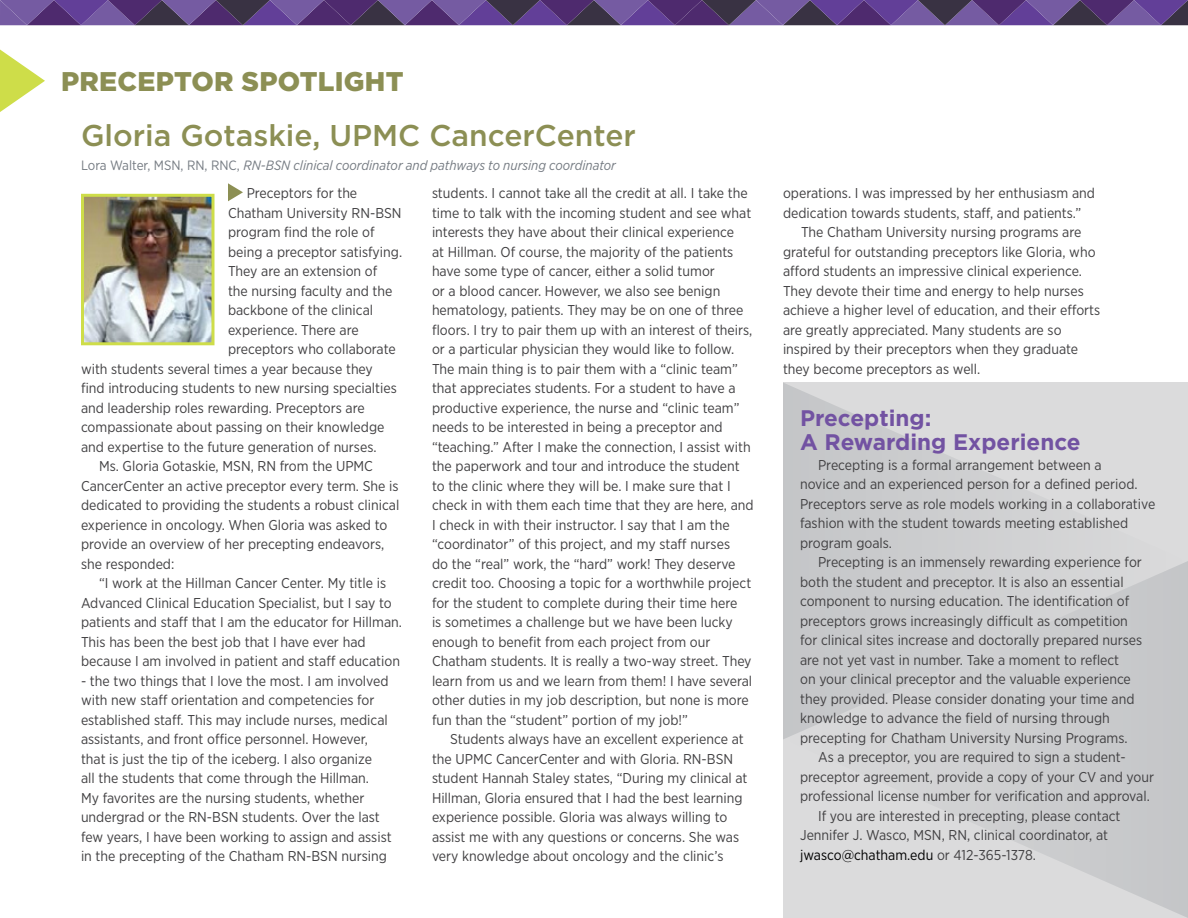
<style>
.page{position:relative;width:1188px;height:918px;background:#fff}
.page>*{position:absolute;margin:0;border:0;box-sizing:border-box;transform-origin:0 0}
.head__20_pt_green{font:500 30px "Gotham";color:#8c8f54}
.contributor{font:900 27px "Gotham";letter-spacing:.01em;color:#8c8f54}
.head__15_pt_prurple{font:700 22.5px/24px "Gotham";color:#7252a2}
.text{font:14.25px/19.5px "Gotham Narrow";color:#414042}
._1st_paragraph{font:14.25px "Gotham Narrow";color:#414042}
.contributor-2{font:italic 13.5px "Gotham Narrow";color:#767c83}
.s1{font-style:normal}
.s2{color:#000}
</style>
<div class="page">
<svg style="left:0;top:0;width:1188px;height:25px"></svg>
<svg style="left:783px;top:740px;width:405px;height:178px;fill:#dbdbdc"></svg>
<svg style="left:783px;top:382px;width:405px;height:358px;fill:#cdced0"></svg>
<svg style="left:0;top:50px;width:45px;height:62px"></svg>
<svg style="left:228px;top:183px;width:15px;height:18px"></svg>
<img style="left:85px;top:198px;width:125px;height:143px">
<div style="left:81px;top:194px;width:133px;height:151px;border:3px solid #cedd49"></div>
<p class="contributor" style="left:61px;top:66px;width:344px">PRECEPTOR SPOTLIGHT</p>
<p class="head__20_pt_green" style="left:81px;top:118px;width:556px">Gloria Gotaskie, UPMC CancerCenter</p>
<p class="contributor-2" style="left:81px;top:157px;width:536px"><span class="s1">Lora Walter, MSN, RN, RNC,</span> RN-BSN clinical coordinator and pathways to nursing coordinator</p>
<p class="_1st_paragraph" style="left:247px;top:184px;width:112px">Preceptors for the</p>
<p class="_1st_paragraph" style="left:228px;top:204px;width:175px">Chatham University RN-BSN</p>
<p class="_1st_paragraph" style="left:228px;top:223px;width:148px">program find the role of</p>
<p class="_1st_paragraph" style="left:228px;top:243px;width:176px">being a preceptor satisfying.</p>
<p class="_1st_paragraph" style="left:228px;top:262px;width:151px">They are an extension of</p>
<p class="_1st_paragraph" style="left:228px;top:282px;width:166px">the nursing faculty and the</p>
<p class="_1st_paragraph" style="left:228px;top:301px;width:147px">backbone of the clinical</p>
<p class="_1st_paragraph" style="left:228px;top:321px;width:132px">experience. There are</p>
<p class="_1st_paragraph" style="left:228px;top:340px;width:169px">preceptors who collaborate</p>
<p class="_1st_paragraph" style="left:81px;top:360px;width:293px">with students several times a year because they</p>
<p class="_1st_paragraph" style="left:81px;top:379px;width:317px">find introducing students to new nursing specialties</p>
<p class="_1st_paragraph" style="left:81px;top:399px;width:285px">and leadership roles rewarding. Preceptors are</p>
<p class="_1st_paragraph" style="left:81px;top:418px;width:305px">compassionate about passing on their knowledge</p>
<p class="_1st_paragraph" style="left:81px;top:438px;width:297px">and expertise to the future generation of nurses.</p>
<p class="text" style="left:81px;top:456px;width:320px;text-indent:18px">Ms. Gloria Gotaskie, MSN, RN from the UPMC CancerCenter an active preceptor every term. She is dedicated to providing the students a robust clinical experience in oncology. When Gloria was asked to provide an overview of her precepting endeavors, she responded:</p>
<p class="text" style="left:81px;top:573px;width:323px;text-indent:18px">“I work at the Hillman Cancer Center. My title is Advanced Clinical Education Specialist, but I say to patients and staff that I am the educator for Hillman.<br>This has been the best job that I have ever had because I am involved in patient and staff education</p>
<p class="text" style="left:81px;top:671px;width:312px">- the two things that I love the most. I am involved with new staff orientation and competencies for established staff. This may include nurses, medical assistants, and front office personnel. However, that is just the tip of the iceberg. I also organize<br>all the students that come through the Hillman.<br>My favorites are the nursing students, whether undergrad or the RN-BSN students. Over the last few years, I have been working to assign and assist in the precepting of the Chatham RN-BSN nursing</p>
<p class="text" style="left:432px;top:183px;width:323px">students. I cannot take all the credit at all. I take the time to talk with the incoming student and see what interests they have about their clinical experience<br>at Hillman. Of course, the majority of the patients have some type of cancer, either a solid tumor<br>or a blood cancer. However, we also see benign hematology, patients. They may be on one of three floors. I try to pair them up with an interest of theirs, or a particular physician they would like to follow.<br>The main thing is to pair them with a “clinic team” that appreciates students. For a student to have a productive experience, the nurse and “clinic team” needs to be interested in being a preceptor and “teaching.” After I make the connection, I assist with the paperwork and tour and introduce the student to the clinic where they will be. I make sure that I check in with them each time that they are here, and I check in with their instructor. I say that I am the “coordinator” of this project, and my staff nurses<br>do the “real” work, the “hard” work! They deserve credit too. Choosing a topic for a worthwhile project for the student to complete during their time here<br>is sometimes a challenge but we have been lucky enough to benefit from each project from our Chatham students. It is really a two-way street. They learn from us and we learn from them! I have several other duties in my job description, but none is more fun than the “student” portion of my job!”</p>
<p class="text" style="left:432px;top:729px;width:317px;text-indent:18px">Students always have an excellent experience at the UPMC CancerCenter and with Gloria. RN-BSN student Hannah Staley states, “During my clinical at Hillman, Gloria ensured that I had the best learning experience possible. Gloria was always willing to assist me with any questions or concerns. She was very knowledge about oncology and the clinic’s</p>
<p class="text" style="left:783px;top:183px;width:313px">operations. I was impressed by her enthusiasm and dedication towards students, staff, and patients.”</p>
<p class="text" style="left:783px;top:222px;width:319px;text-indent:18px">The Chatham University nursing programs are grateful for outstanding preceptors like Gloria, who afford students an impressive clinical experience.<br>They devote their time and energy to help nurses achieve a higher level of education, and their efforts are greatly appreciated. Many students are so inspired by their preceptors when they graduate they become preceptors as well.</p>
<p class="head__15_pt_prurple" style="left:800px;top:405px;width:282px">Precepting:<br>A Rewarding Experience</p>
<p class="text" style="left:800px;top:454px;width:357px;text-indent:18px">Precepting is a formal arrangement between a<br>novice and an experienced person for a defined period.<br>Preceptors serve as role models working in a collaborative fashion with the student towards meeting established program goals.</p>
<p class="text" style="left:800px;top:552px;width:344px;text-indent:18px">Precepting is an immensely rewarding experience for both the student and preceptor. It is also an essential component to nursing education. The identification of preceptors grows increasingly difficult as competition for clinical sites increase and doctorally prepared nurses are not yet vast in number. Take a moment to reflect<br>on your clinical preceptor and the valuable experience they provided. Please consider donating your time and knowledge to advance the field of nursing through precepting for Chatham University Nursing Programs.</p>
<p class="text" style="left:800px;top:747px;width:355px;text-indent:18px">As a preceptor, you are required to sign a student&shy;preceptor agreement, provide a copy of your CV and your professional license number for verification and approval.</p>
<p class="text" style="left:800px;top:805px;width:322px;text-indent:18px">If you are interested in precepting, please contact<br>Jennifer J. Wasco, MSN, RN, clinical coordinator, at <span class="s2">jwasco@chatham.edu</span> or 412-365-1378.</p>
</div>
